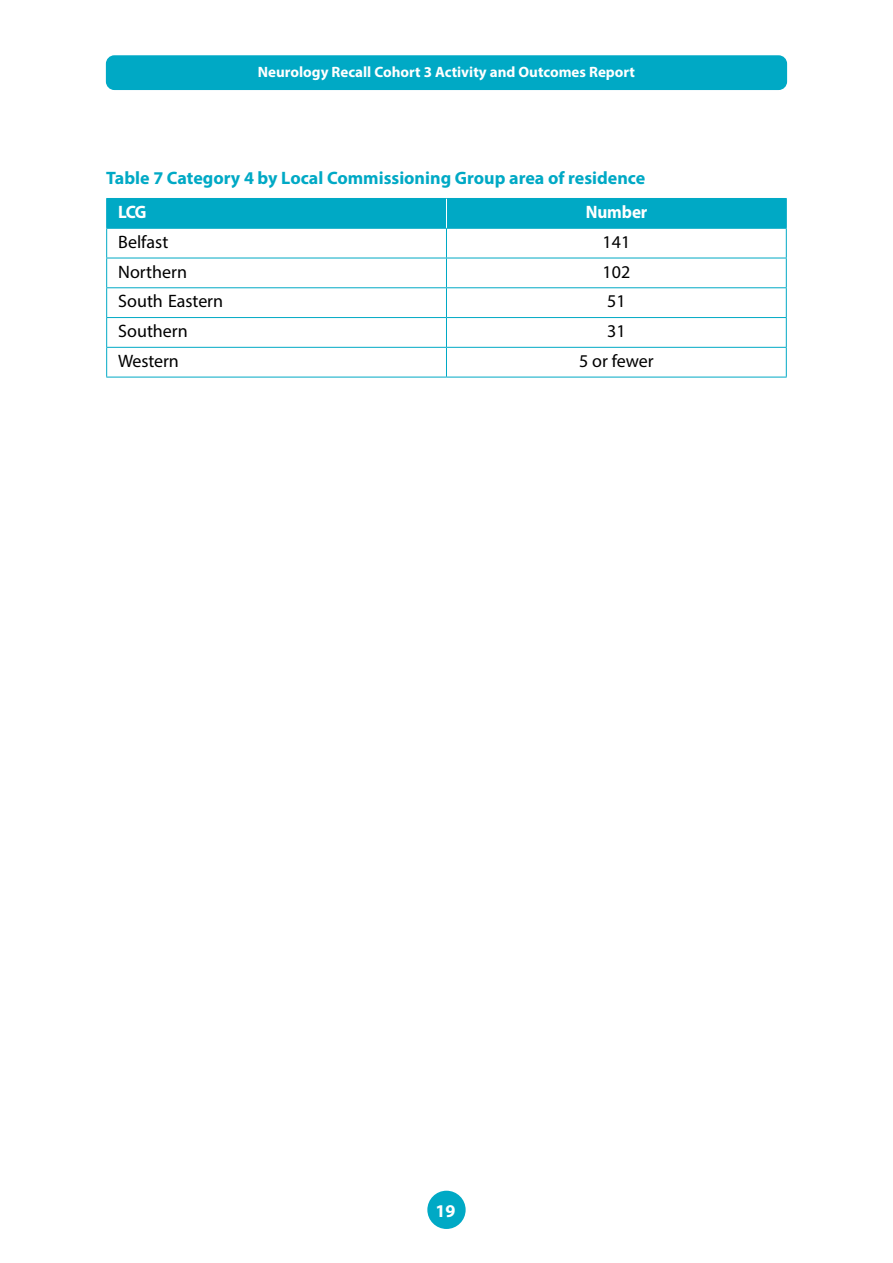
<style>
.page{position:relative;width:893px;height:1263px;background:#fff}
.page>*{position:absolute;margin:0;border:0;box-sizing:border-box;transform-origin:0 0}
.P_-_Bodytext{font:18px "Myriad Pro";color:#000}
.P_-_Figure_and_table{font:700 18px "Myriad Pro";color:#00a9c5}
.P_-_Bodytext-2{font:700 18px "Myriad Pro";letter-spacing:-.01em;color:#fff;scale:.95 1}
.P_-_Bodytext-3{font:700 18px "Myriad Pro";letter-spacing:-.01em;color:#fff}
.t1{font:700 15px "Myriad Pro";color:#fff}
</style>
<div class="page">
<div style="left:106px;top:55px;width:681px;height:35px;background:#00a9c5;border-radius:9px"></div>
<div style="left:427px;top:1191px;width:39px;height:38px;background:#00a9c5;border-radius:50%"></div>
<hr style="left:106px;top:377px;width:340px;height:1px;background:#00a9c5">
<hr style="left:446px;top:377px;width:341px;height:1px;background:#00a9c5">
<svg style="left:106px;top:198px;width:681px;height:179px"></svg>
<p class="t1" style="left:258px;top:62px;width:379px">Neurology Recall Cohort 3 Activity and Outcomes Report</p>
<p class="P_-_Figure_and_table" style="left:106px;top:166px;width:540px">Table 7 Category 4 by Local Commissioning Group area of residence</p>
<p class="P_-_Bodytext-2" style="left:118px;top:200px;width:31px">LCG</p>
<p class="P_-_Bodytext-2" style="left:586px;top:200px;width:66px">Number</p>
<p class="P_-_Bodytext" style="left:118px;top:231px;width:52px">Belfast</p>
<p class="P_-_Bodytext" style="left:602px;top:231px;width:29px">141</p>
<p class="P_-_Bodytext" style="left:118px;top:260px;width:70px">Northern</p>
<p class="P_-_Bodytext" style="left:602px;top:260px;width:29px">102</p>
<p class="P_-_Bodytext" style="left:118px;top:290px;width:106px">South Eastern</p>
<p class="P_-_Bodytext" style="left:607px;top:290px;width:20px">51</p>
<p class="P_-_Bodytext" style="left:118px;top:320px;width:71px">Southern</p>
<p class="P_-_Bodytext" style="left:607px;top:320px;width:20px">31</p>
<p class="P_-_Bodytext" style="left:118px;top:350px;width:62px">Western</p>
<p class="P_-_Bodytext" style="left:579px;top:350px;width:76px">5 or fewer</p>
<p class="P_-_Bodytext-3" style="left:435px;top:1199px;width:21px">19</p>
</div>
